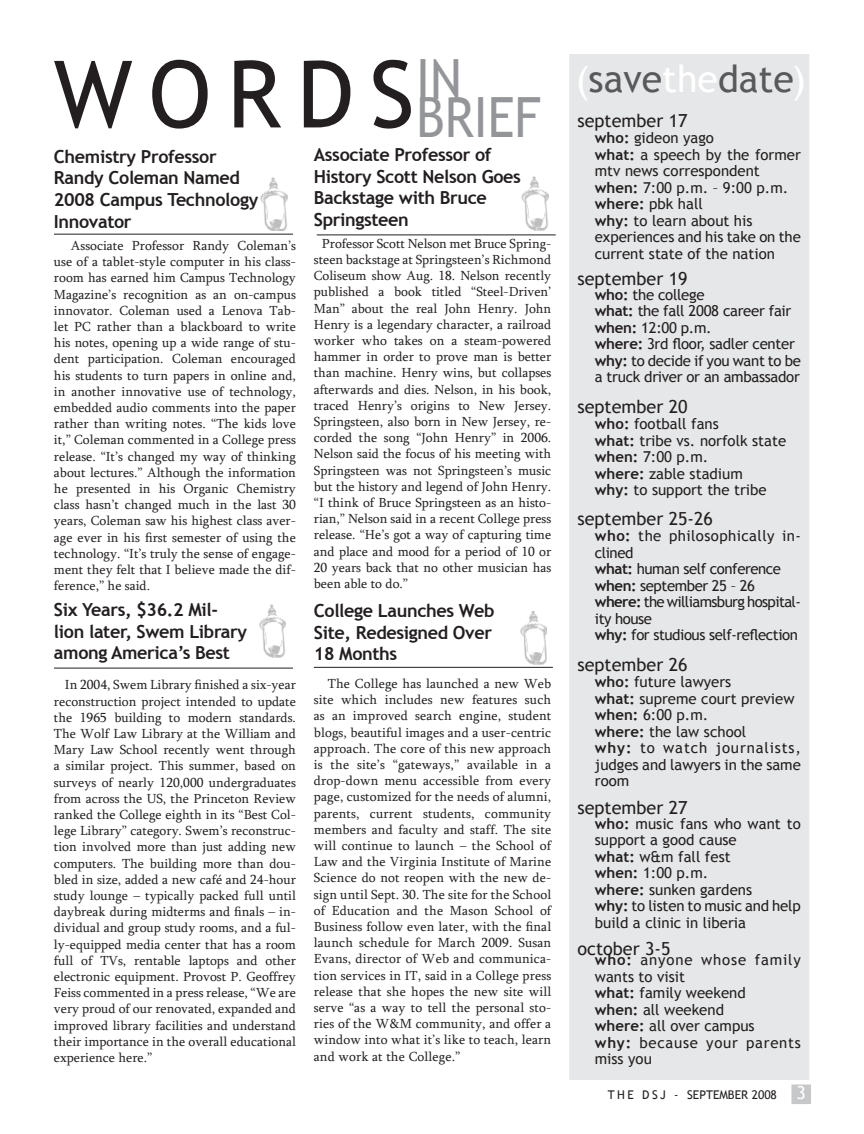
<style>
.page{position:relative;width:864px;height:1134px;background:#fff}
.page>*{position:absolute;margin:0;border:0;box-sizing:border-box;transform-origin:0 0}
.t1{font:93px "Trebuchet MS";letter-spacing:.17em;color:#231f20}
.t2{font:55.5px "Trebuchet MS";color:#939598;scale:.9 1}
.t3{font:37.5px "Trebuchet MS";color:#58595b}
.t4{font:700 18px/21.6px "Trebuchet MS";letter-spacing:-.02em;color:#231f20}
.t5{font:18px "Trebuchet MS";color:#231f20}
.t6{font:15px/16.5px "Trebuchet MS";color:#231f20}
.t7{font:15px/16.5px "Trebuchet MS";letter-spacing:-.03em;color:#231f20}
.t8{font:15px/16.5px "Trebuchet MS";letter-spacing:-.02em;color:#231f20}
.t9{font:13.5px/16.2px "Sylfaen";color:#231f20;text-align:justify}
.t10{font:12px "Trebuchet MS";color:#231f20}
.s1{font-family:"Gill Sans";color:#fff}
.s2{color:#fff}
.s3{font-weight:700}
.s4{font-size:18px;color:#fff}
</style>
<div class="page">
<div style="left:570px;top:55px;width:239px;height:1024px;background:#e6e7e8"></div>
<div style="left:569px;top:54px;width:240px;height:1026px;border:1px solid #e6e7e8"></div>
<div style="left:792px;top:1085px;width:18px;height:18px;background:#c6c8ca"></div>
<div style="left:791px;top:1085px;width:20px;height:19px;border:1px solid #c6c8ca"></div>
<img style="left:261px;top:178px;width:26px;height:53px">
<hr style="left:54px;top:234px;width:239px;height:1px;background:#231f20">
<img style="left:522px;top:177px;width:26px;height:53px">
<hr style="left:317px;top:235px;width:239px;height:1px;background:#231f20">
<img style="left:259px;top:604px;width:27px;height:53px">
<hr style="left:54px;top:668px;width:239px;height:1px;background:#231f20">
<img style="left:520px;top:611px;width:27px;height:53px">
<hr style="left:314px;top:667px;width:239px;height:1px;background:#231f20">
<h1 class="t1" style="left:54px;top:59px;width:410px">WORDS<sup>IN</sup></h1>
<h3 class="t3" style="left:576px;top:65px;width:231px"><span class="s1">(</span>save<span class="s2">the</span>date<span class="s1">)</span></h3>
<h2 class="t2" style="left:417px;top:96px;width:140px">BRIEF</h2>
<h3 class="t5" style="left:577px;top:114px;width:112px">september 17</h3>
<p class="t6" style="left:595px;top:131px;width:208px"><span class="s3">who:</span> gideon yago<br><span class="s3">what:</span> a speech by the former mtv news correspondent <span class="s3">when:</span> 7:00 p.m. – 9:00 p.m. <span class="s3">where:</span> pbk hall<br><span class="s3">why:</span> to learn about his experiences and his take on the current state of the nation</p>
<h3 class="t4" style="left:314px;top:145px;width:209px">Associate Professor of<br>History Scott Nelson Goes<br>Backstage with Bruce<br>Springsteen</h3>
<p class="t9" style="left:314px;top:236px;width:239px;text-indent:8px">Professor Scott Nelson met Bruce Spring&shy;steen backstage at Springsteen’s Richmond Coliseum show Aug. 18. Nelson recently published a book titled “Steel-Driven’ Man” about the real John Henry. John Henry is a legendary character, a railroad worker who takes on a steam-powered hammer in order to prove man is better than machine. Henry wins, but collapses afterwards and dies. Nelson, in his book, traced Henry’s origins to New Jersey.<br>Springsteen, also born in New Jersey, re&shy;corded the song “John Henry” in 2006.<br>Nelson said the focus of his meeting with Springsteen was not Springsteen’s music but the history and legend of John Henry. “I think of Bruce Springsteen as an histo&shy;rian,” Nelson said in a recent College press release. “He’s got a way of capturing time and place and mood for a period of 10 or 20 years back that no other musician has been able to do.”</p>
<h3 class="t4" style="left:54px;top:147px;width:206px">Chemistry Professor<br>Randy Coleman Named<br>2008 Campus Technology<br>Innovator</h3>
<p class="t9" style="left:54px;top:239px;width:243px;text-indent:17px">Associate Professor Randy Coleman’s use of a tablet-style computer in his class&shy;room has earned him Campus Technology Magazine’s recognition as an on-campus innovator. Coleman used a Lenova Tab&shy;let PC rather than a blackboard to write his notes, opening up a wide range of stu&shy;dent participation. Coleman encouraged his students to turn papers in online and, in another innovative use of technology, embedded audio comments into the paper rather than writing notes. “The kids love it,” Coleman commented in a College press release. “It’s changed my way of thinking about lectures.” Although the information he presented in his Organic Chemistry class hasn’t changed much in the last 30 years, Coleman saw his highest class aver&shy;age ever in his first semester of using the technology. “It’s truly the sense of engage&shy;ment they felt that I believe made the dif&shy;ference,” he said.</p>
<h3 class="t5" style="left:577px;top:272px;width:112px">september 19</h3>
<p class="t8" style="left:595px;top:287px;width:208px"><span class="s3">who:</span> the college<br><span class="s3">what:</span> the fall 2008 career fair <span class="s3">when:</span> 12:00 p.m.<br><span class="s3">where:</span> 3rd floor, sadler center <span class="s3">why:</span> to decide if you want to be a truck driver or an ambassador</p>
<h3 class="t5" style="left:577px;top:400px;width:112px">september 20</h3>
<p class="t6" style="left:595px;top:417px;width:193px"><span class="s3">who:</span> football fans<br><span class="s3">what:</span> tribe vs. norfolk state <span class="s3">when:</span> 7:00 p.m.<br><span class="s3">where:</span> zable stadium<br><span class="s3">why:</span> to support the tribe</p>
<h3 class="t5" style="left:577px;top:512px;width:137px">september 25-26</h3>
<p class="t7" style="left:595px;top:529px;width:208px"><span class="s3">who:</span> the philosophically in&shy;clined<br><span class="s3">what:</span> human self conference <span class="s3">when:</span> september 25 – 26 <span class="s3">where:</span> the williamsburg hospital&shy;ity house<br><span class="s3">why:</span> for studious self-reflection</p>
<h3 class="t5" style="left:577px;top:658px;width:112px">september 26</h3>
<p class="t6" style="left:595px;top:675px;width:208px"><span class="s3">who:</span> future lawyers<br><span class="s3">what:</span> supreme court preview <span class="s3">when:</span> 6:00 p.m.<br><span class="s3">where:</span> the law school<br><span class="s3">why:</span> to watch journalists, judges and lawyers in the same room</p>
<h3 class="t5" style="left:577px;top:801px;width:112px">september 27</h3>
<p class="t6" style="left:595px;top:816px;width:208px"><span class="s3">who:</span> music fans who want to support a good cause<br><span class="s3">what:</span> w&amp;m fall fest<br><span class="s3">when:</span> 1:00 p.m.<br><span class="s3">where:</span> sunken gardens<br><span class="s3">why:</span> to listen to music and help build a clinic in liberia</p>
<h3 class="t5" style="left:577px;top:942px;width:95px">october 3-5</h3>
<p class="t6" style="left:595px;top:953px;width:208px"><span class="s3">who:</span> anyone whose family wants to visit<br><span class="s3">what:</span> family weekend<br><span class="s3">when:</span> all weekend<br><span class="s3">where:</span> all over campus<br><span class="s3">why:</span> because your parents miss you</p>
<h3 class="t4" style="left:54px;top:600px;width:195px">Six Years, $36.2 Mil&shy;lion later, Swem Library among America’s Best</h3>
<p class="t9" style="left:54px;top:678px;width:243px;text-indent:11px">In 2004, Swem Library finished a six-year reconstruction project intended to update the 1965 building to modern standards.<br>The Wolf Law Library at the William and Mary Law School recently went through a similar project. This summer, based on surveys of nearly 120,000 undergraduates from across the US, the Princeton Review ranked the College eighth in its “Best Col&shy;lege Library” category. Swem’s reconstruc&shy;tion involved more than just adding new computers. The building more than dou&shy;bled in size, added a new café and 24-hour study lounge – typically packed full until daybreak during midterms and finals – in&shy;dividual and group study rooms, and a ful&shy;ly-equipped media center that has a room full of TVs, rentable laptops and other electronic equipment. Provost P. Geoffrey Feiss commented in a press release, “We are very proud of our renovated, expanded and improved library facilities and understand their importance in the overall educational experience here.”</p>
<h3 class="t4" style="left:314px;top:601px;width:182px">College Launches Web<br>Site, Redesigned Over<br>18 Months</h3>
<p class="t9" style="left:314px;top:677px;width:239px;text-indent:14px">The College has launched a new Web site which includes new features such as an improved search engine, student blogs, beautiful images and a user-centric approach. The core of this new approach is the site’s “gateways,” available in a drop-down menu accessible from every page, customized for the needs of alumni, parents, current students, community members and faculty and staff. The site will continue to launch – the School of Law and the Virginia Institute of Marine Science do not reopen with the new de&shy;sign until Sept. 30. The site for the School of Education and the Mason School of Business follow even later, with the final launch schedule for March 2009. Susan Evans, director of Web and communica&shy;tion services in IT, said in a College press release that she hopes the new site will serve “as a way to tell the personal sto&shy;ries of the W&amp;M community, and offer a window into what it’s like to teach, learn and work at the College.”</p>
<p class="t10" style="left:608px;top:1091px;width:199px">T H E D S J - SEPTEMBER 2008 <span class="s4">3</span></p>
</div>
